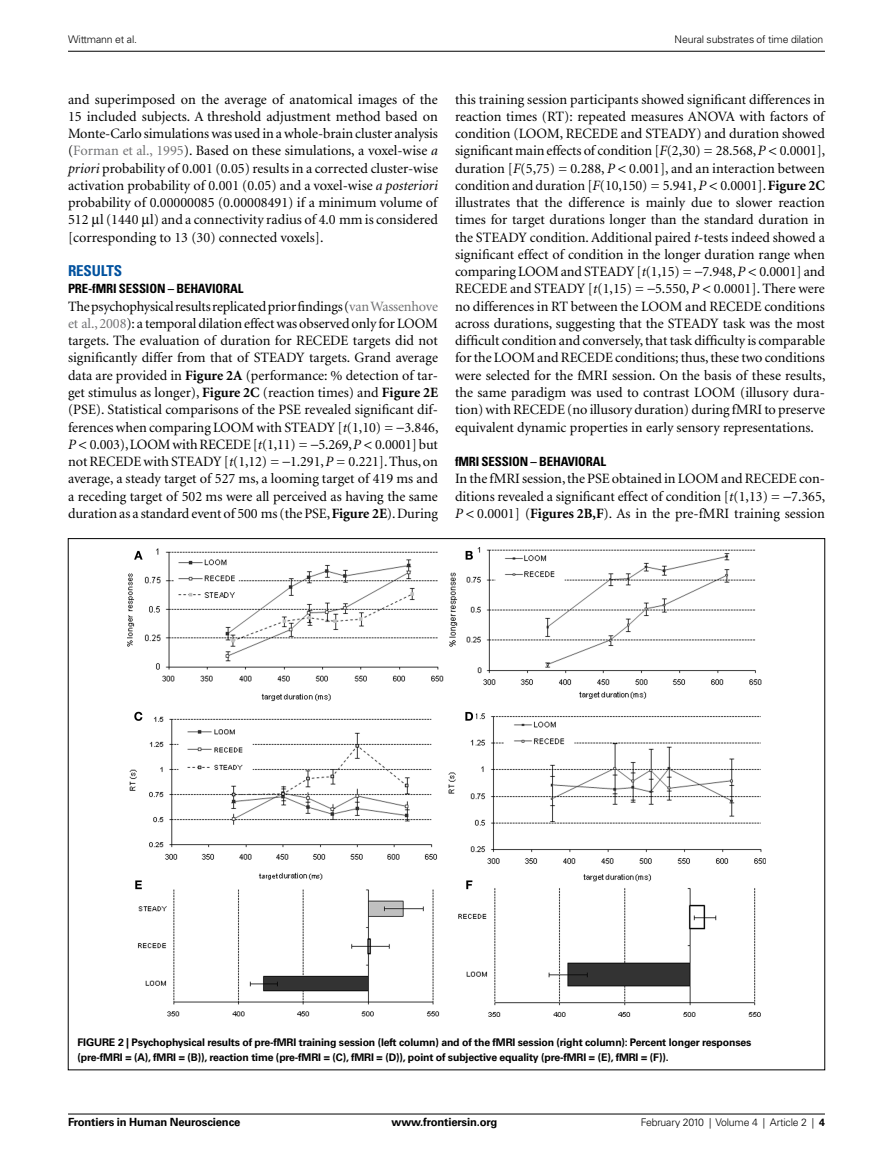
<style>
.page{position:relative;width:893px;height:1170px;background:#fff}
.page>*{position:absolute;margin:0;border:0;box-sizing:border-box;transform-origin:0 0}
.t1{font:700 condensed 15px "Univers";letter-spacing:-.01em;color:#00519e}
.t2{font:14.25px/17.2px "Minion";color:#000;text-align:justify}
.t3{font:700 condensed 12.75px "Univers";letter-spacing:-.01em;color:#000}
.t4{font:700 11.25px "Univers";letter-spacing:-.015em;color:#000}
.t5{font:700 10.5px/14.2px "Univers";letter-spacing:-.015em;color:#000}
.t6{font:300 10.5px "Univers";letter-spacing:-.015em;color:#000}
.s1{color:#707173}
.s2{font-style:italic}
.s3{font-weight:700}
</style>
<div class="page">
<hr style="left:68px;top:1113px;width:757px;height:1px;background:#000">
<hr style="left:68px;top:51px;width:757px;height:1px;background:#000">
<img style="left:128px;top:548px;width:637px;height:468px">
<p class="t6" style="left:68px;top:36px;width:71px">Wittmann et al.</p>
<p class="t6" style="left:675px;top:36px;width:150px">Neural substrates of time dilation</p>
<p class="t2" style="left:68px;top:92px;width:371px">and superimposed on the average of anatomical images of the 15 included subjects. A threshold adjustment method based on Monte-Carlo simulations was used in a whole-brain cluster analysis (<span class="s1">Forman et al., 1995</span>). Based on these simulations, a voxel-wise <span class="s2">a priori</span> probability of 0.001 (0.05) results in a corrected cluster-wise activation probability of 0.001 (0.05) and a voxel-wise <span class="s2">a posteriori </span>probability of 0.00000085 (0.00008491) if a minimum volume of 512 l (1440 l) and a connectivity radius of 4.0 mm is considered [corresponding to 13 (30) connected voxels].</p>
<p class="t1" style="left:68px;top:265px;width:55px">RESULTS</p>
<p class="t3" style="left:68px;top:284px;width:177px">PRE-fMRI SESSION – BEHAVIORAL</p>
<p class="t2" style="left:68px;top:299px;width:372px">The psychophysical results replicated prior findings (<span class="s1">van Wassenhove et al., 2008</span>): a temporal dilation effect was observed only for LOOM targets. The evaluation of duration for RECEDE targets did not significantly differ from that of STEADY targets. Grand average data are provided in <span class="s3">Figure 2A</span> (performance: % detection of tar&shy;get stimulus as longer), <span class="s3">Figure 2C</span> (reaction times) and <span class="s3">Figure 2E </span>(PSE). Statistical comparisons of the PSE revealed significant dif&shy;ferences when comparing LOOM with STEADY [<span class="s2">t</span>(1,10) = −3.846, <span class="s2">P</span> 0.003), LOOM with RECEDE [<span class="s2">t</span>(1,11) = −5.269, <span class="s2">P</span> 0.0001] but not RECEDE with STEADY [<span class="s2">t</span>(1,12) = −1.291, <span class="s2">P</span> = 0.221]. Thus, on average, a steady target of 527 ms, a looming target of 419 ms and a receding target of 502 ms were all perceived as having the same duration as a standard event of 500 ms (the PSE, <span class="s3">Figure 2E</span>). During</p>
<p class="t2" style="left:455px;top:92px;width:372px">this training session participants showed significant differences in reaction times (RT): repeated measures ANOVA with factors of condition (LOOM, RECEDE and STEADY) and duration showed significant main effects of condition [<span class="s2">F</span>(2,30) = 28.568, <span class="s2">P</span> 0.0001], duration [<span class="s2">F</span>(5,75) = 0.288, <span class="s2">P</span> 0.001], and an interaction between condition and duration [<span class="s2">F</span>(10,150) = 5.941, <span class="s2">P</span> 0.0001]. <span class="s3">Figure 2C </span>illustrates that the difference is mainly due to slower reaction times for target durations longer than the standard duration in the STEADY condition. Additional paired <span class="s2">t</span>-tests indeed showed a significant effect of condition in the longer duration range when comparing LOOM and STEADY [<span class="s2">t</span>(1,15) = −7.948, <span class="s2">P</span> 0.0001] and RECEDE and STEADY [<span class="s2">t</span>(1,15) = −5.550, <span class="s2">P</span> 0.0001]. There were no differences in RT between the LOOM and RECEDE conditions across durations, suggesting that the STEADY task was the most difficult condition and conversely, that task difficulty is comparable for the LOOM and RECEDE conditions; thus, these two conditions were selected for the fMRI session. On the basis of these results, the same paradigm was used to contrast LOOM (illusory dura&shy;tion) with RECEDE (no illusory duration) during fMRI to preserve equivalent dynamic properties in early sensory representations.</p>
<p class="t3" style="left:455px;top:457px;width:153px">fMRI SESSION – BEHAVIORAL</p>
<p class="t2" style="left:455px;top:471px;width:372px">In the fMRI session, the PSE obtained in LOOM and RECEDE con&shy;ditions revealed a significant effect of condition [<span class="s2">t</span>(1,13) = −7.365, <span class="s2">P</span> 0.0001] (<span class="s3">Figures 2B,F</span>). As in the pre-fMRI training session</p>
<p class="t5" style="left:78px;top:1036px;width:675px">FIGURE 2 | Psychophysical results of pre-fMRI training session (left column) and of the fMRI session (right column): Percent longer responses (pre-fMRI = (A), fMRI = (B)), reaction time (pre-fMRI = (C), fMRI = (D)), point of subjective equality (pre-fMRI = (E), fMRI = (F)).</p>
<p class="t4" style="left:68px;top:1117px;width:174px">Frontiers in Human Neuroscience</p>
<p class="t4" style="left:392px;top:1117px;width:107px">www.frontiersin.org</p>
<p class="t6" style="left:641px;top:1118px;width:186px">February 2010 | Volume 4 | Article 2 | <span class="s3">4</span></p>
</div>
